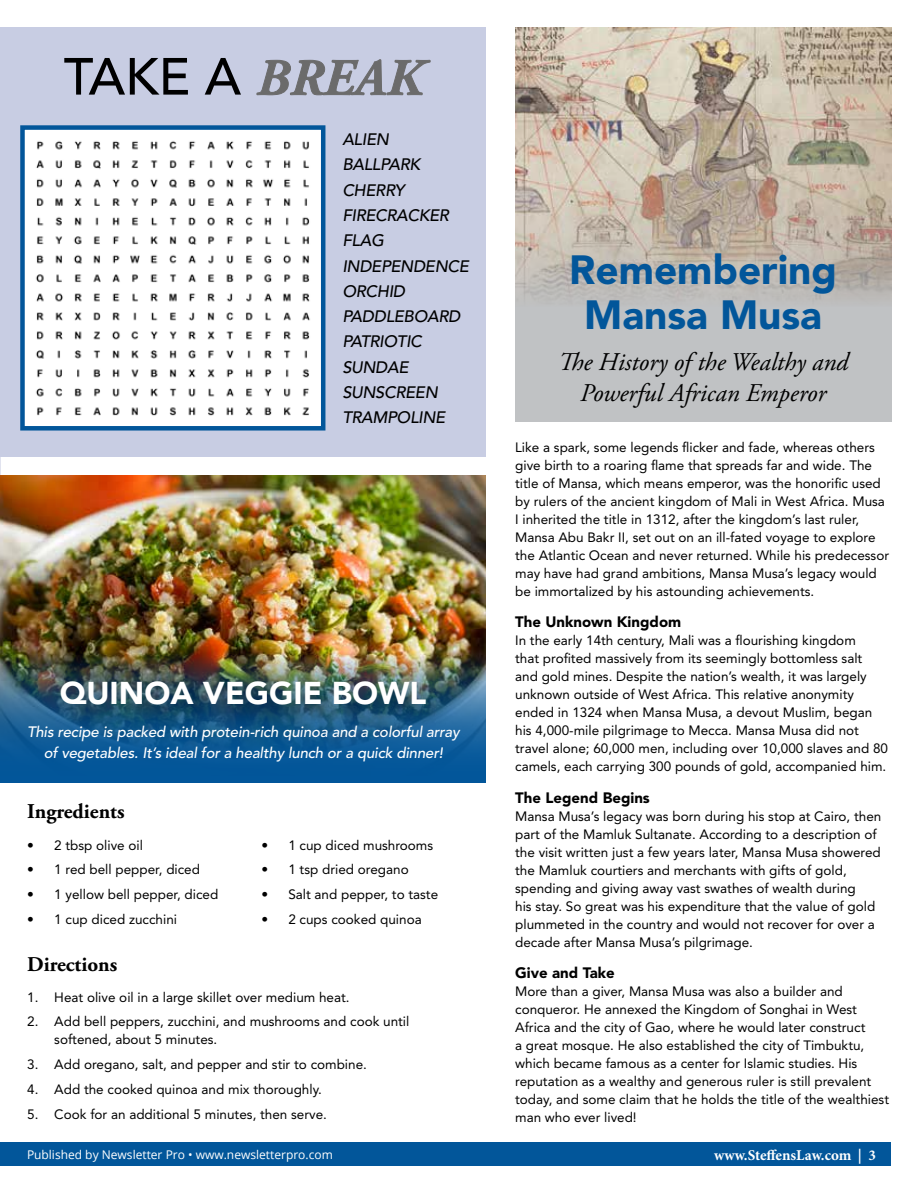
<style>
.page{position:relative;width:918px;height:1188px;background:#fff}
.page>*{position:absolute;margin:0;border:0;box-sizing:border-box;transform-origin:0 0}
.t1{font:500 51.75px "Avenir LT Std";color:#000}
.t2{font:900 40.5px/45px "Avenir LT Std";color:#02569a;text-align:center}
.t3{font:900 31.35px "Avenir LT Std";color:#fff}
.t4{font:italic 25.5px/31.5px "Adobe Garamond Pro";color:#000;text-align:center}
.t5{font:700 21px "Adobe Garamond Pro";color:#000}
.t6{font:italic 500 16.5px/25.2px "Avenir LT Std";letter-spacing:-.02em;color:#000}
.t7{font:italic 500 15px/21px "Avenir LT Std";letter-spacing:-.01em;color:#fff;text-align:center}
.t8{font:900 15px "Avenir LT Std";color:#000}
.t9{font:700 15px "Minion Pro";color:#fff}
.t10{font:13.5px/18px "Avenir LT Std";color:#000}
.t11{font:12px "Open Sans";color:#fff}
.s1{font-family:"Adobe Garamond Pro";font-weight:700;font-style:italic;color:#6b6b6b}
</style>
<div class="page">
<img style="left:0;top:27px;width:892px;height:1139px">
<h1 class="t1" style="left:64px;top:47px;width:360px">TAKE A <span class="s1">BREAK</span></h1>
<p class="t6" style="left:342px;top:127px;width:128px">ALIEN<br>BALLPARK<br>CHERRY<br>FIRECRACKER<br>FLAG<br>INDEPENDENCE<br>ORCHID<br>PADDLEBOARD<br>PATRIOTIC<br>SUNDAE<br>SUNSCREEN<br>TRAMPOLINE</p>
<h3 class="t3" style="left:60px;top:674px;width:368px">QUINOA VEGGIE BOWL</h3>
<p class="t7" style="left:27px;top:722px;width:434px">This recipe is packed with protein-rich quinoa and a colorful array of vegetables. It’s ideal for a healthy lunch or a quick dinner!</p>
<h3 class="t5" style="left:27px;top:799px;width:99px">Ingredients</h3>
<p class="t10" style="left:27px;top:836px;width:117px">• 2 tbsp olive oil</p>
<p class="t10" style="left:27px;top:861px;width:174px">• 1 red bell pepper, diced</p>
<p class="t10" style="left:27px;top:885px;width:193px">• 1 yellow bell pepper, diced</p>
<p class="t10" style="left:27px;top:910px;width:151px">• 1 cup diced zucchini</p>
<p class="t10" style="left:261px;top:836px;width:173px">• 1 cup diced mushrooms</p>
<p class="t10" style="left:261px;top:861px;width:149px">• 1 tsp dried oregano</p>
<p class="t10" style="left:261px;top:885px;width:178px">• Salt and pepper, to taste</p>
<p class="t10" style="left:261px;top:910px;width:162px">• 2 cups cooked quinoa</p>
<h3 class="t5" style="left:27px;top:952px;width:92px">Directions</h3>
<p class="t10" style="left:27px;top:988px;width:324px">1. Heat olive oil in a large skillet over medium heat.</p>
<p class="t10" style="left:54px;top:1013px;width:357px;text-indent:-27px">2. Add bell peppers, zucchini, and mushrooms and cook until softened, about 5 minutes.</p>
<p class="t10" style="left:27px;top:1055px;width:341px">3. Add oregano, salt, and pepper and stir to combine.</p>
<p class="t10" style="left:27px;top:1080px;width:296px">4. Add the cooked quinoa and mix thoroughly.</p>
<p class="t10" style="left:27px;top:1105px;width:301px">5. Cook for an additional 5 minutes, then serve.</p>
<h2 class="t2" style="left:569px;top:247px;width:269px">Remembering<br>Mansa Musa</h2>
<h3 class="t4" style="left:558px;top:347px;width:292px">The History of the Wealthy and<br>Powerful African Emperor</h3>
<p class="t10" style="left:515px;top:438px;width:375px">Like a spark, some legends flicker and fade, whereas others give birth to a roaring flame that spreads far and wide. The title of Mansa, which means emperor, was the honorific used by rulers of the ancient kingdom of Mali in West Africa. Musa I inherited the title in 1312, after the kingdom’s last ruler, Mansa Abu Bakr II, set out on an ill-fated voyage to explore the Atlantic Ocean and never returned. While his predecessor may have had grand ambitions, Mansa Musa’s legacy would be immortalized by his astounding achievements.</p>
<p class="t8" style="left:515px;top:613px;width:168px">The Unknown Kingdom</p>
<p class="t10" style="left:515px;top:632px;width:374px">In the early 14th century, Mali was a flourishing kingdom<br>that profited massively from its seemingly bottomless salt and gold mines. Despite the nation’s wealth, it was largely unknown outside of West Africa. This relative anonymity ended in 1324 when Mansa Musa, a devout Muslim, began his 4,000-mile pilgrimage to Mecca. Mansa Musa did not travel alone; 60,000 men, including over 10,000 slaves and 80 camels, each carrying 300 pounds of gold, accompanied him.</p>
<p class="t8" style="left:515px;top:789px;width:136px">The Legend Begins</p>
<p class="t10" style="left:515px;top:807px;width:368px">Mansa Musa’s legacy was born during his stop at Cairo, then part of the Mamluk Sultanate. According to a description of the visit written just a few years later, Mansa Musa showered the Mamluk courtiers and merchants with gifts of gold, spending and giving away vast swathes of wealth during<br>his stay. So great was his expenditure that the value of gold plummeted in the country and would not recover for over a decade after Mansa Musa’s pilgrimage.</p>
<p class="t8" style="left:515px;top:964px;width:101px">Give and Take</p>
<p class="t10" style="left:515px;top:983px;width:375px">More than a giver, Mansa Musa was also a builder and conqueror. He annexed the Kingdom of Songhai in West Africa and the city of Gao, where he would later construct<br>a great mosque. He also established the city of Timbuktu, which became famous as a center for Islamic studies. His reputation as a wealthy and generous ruler is still prevalent today, and some claim that he holds the title of the wealthiest man who ever lived!</p>
<p class="t11" style="left:27px;top:1146px;width:307px">Published by Newsletter Pro • www.newsletterpro.com</p>
<p class="t9" style="left:714px;top:1145px;width:163px">www.SteffensLaw.com | 3</p>
</div>
